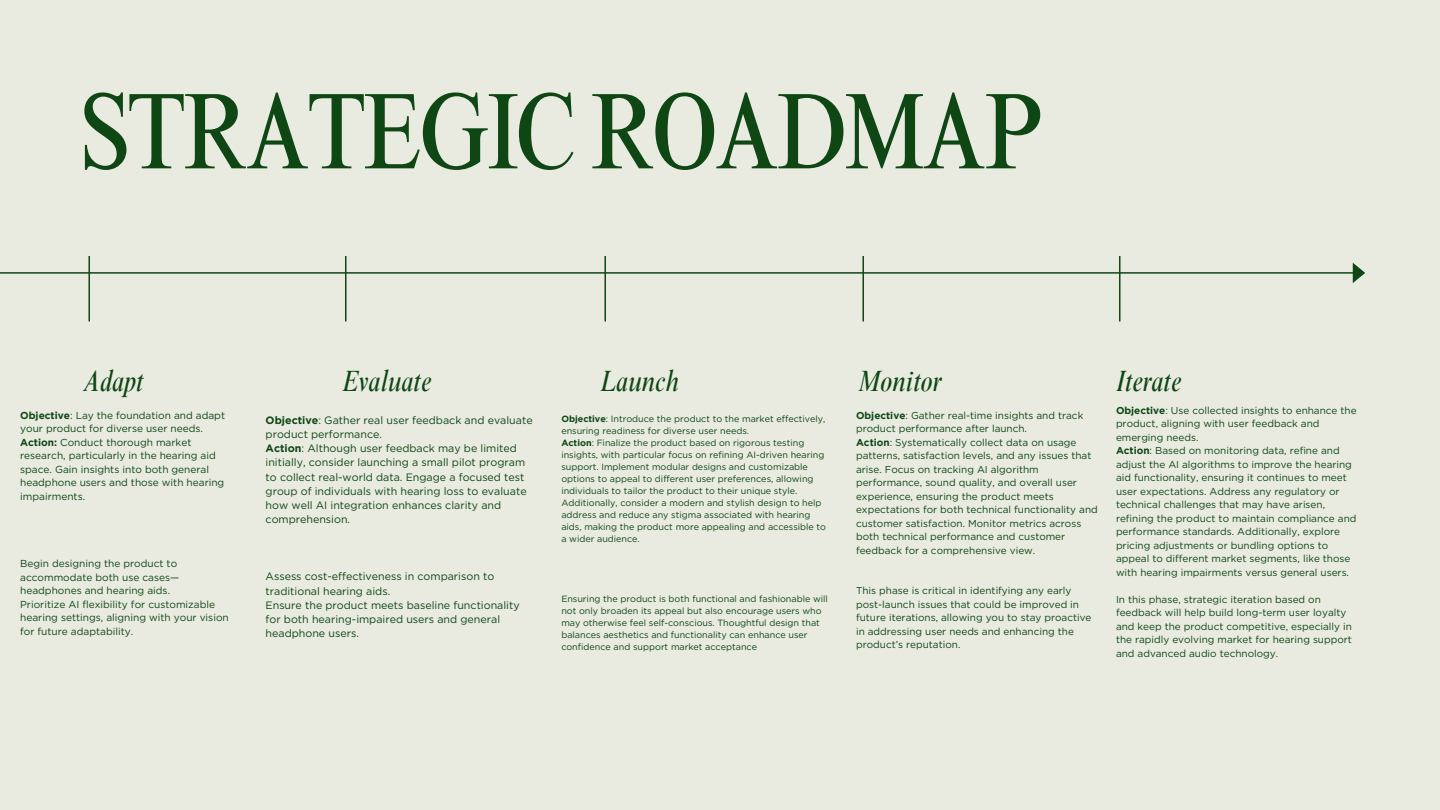
<style>
.page{position:relative;width:1440px;height:810px;background:#e9eae0}
.page>*{position:absolute;margin:0;border:0;box-sizing:border-box;transform-origin:0 0}
.t1{font:condensed 108.8px "Times NRMT Pro";letter-spacing:-.025em;color:#0e4714}
.t2{font:italic condensed 30px "Times NRMT Pro";color:#0e4714}
.t3{font:10.7px/14.2px "Gotham";color:#0e4714}
.t4{font:10.1px/13.5px "Gotham";color:#0e4714}
.t5{font:10px/13.5px "Gotham";color:#0e4714}
.t6{font:9px/12px "Gotham";color:#0e4714}
.s1{font-weight:700}
</style>
<div class="page">
<hr style="left:0;top:272px;width:1359px;height:2px;background:#0e4714">
<hr style="left:88px;top:256px;width:2px;height:65px;background:#0e4714">
<hr style="left:345px;top:256px;width:1px;height:65px;background:#0e4714">
<hr style="left:604px;top:256px;width:2px;height:65px;background:#0e4714">
<hr style="left:862px;top:256px;width:2px;height:65px;background:#0e4714">
<hr style="left:1119px;top:256px;width:1px;height:65px;background:#0e4714">
<svg style="left:1353px;top:263px;width:12px;height:20px"></svg>
<p class="t1" style="left:81px;top:90px;width:963px">STRATEGIC ROADMAP</p>
<h2 class="t2" style="left:84px;top:369px;width:61px">Adapt</h2>
<p class="t4" style="left:20px;top:408px;width:206px"><span class="s1">Objective</span>: Lay the foundation and adapt your product for diverse user needs.<br><span class="s1">Action:</span> Conduct thorough market research, particularly in the hearing aid space. Gain insights into both general headphone users and those with hearing impairments.</p>
<p class="t4" style="left:20px;top:557px;width:160px">Begin designing the product to accommodate both use cases— headphones and hearing aids.</p>
<p class="t4" style="left:20px;top:597px;width:210px">Prioritize AI flexibility for customizable hearing settings, aligning with your vision for future adaptability.</p>
<h3 class="t2" style="left:342px;top:369px;width:91px">Evaluate</h3>
<h2 class="t3" style="left:266px;top:413px;width:269px"><span class="s1">Objective</span>: Gather real user feedback and evaluate product performance.<br><span class="s1">Action</span>: Although user feedback may be limited initially, consider launching a small pilot program to collect real-world data. Engage a focused test group of individuals with hearing loss to evaluate how well AI integration enhances clarity and comprehension.</h2>
<h2 class="t3" style="left:266px;top:569px;width:256px">Assess cost-effectiveness in comparison to traditional hearing aids.<br>Ensure the product meets baseline functionality for both hearing-impaired users and general headphone users.</h2>
<p class="t2" style="left:600px;top:369px;width:80px">Launch</p>
<h1 class="t6" style="left:561px;top:413px;width:266px"><span class="s1">Objective</span>: Introduce the product to the market effectively, ensuring readiness for diverse user needs.</h1>
<p class="t6" style="left:561px;top:437px;width:266px"><span class="s1">Action</span>: Finalize the product based on rigorous testing insights, with particular focus on refining AI-driven hearing support. Implement modular designs and customizable options to appeal to different user preferences, allowing individuals to tailor the product to their unique style.<br>Additionally, consider a modern and stylish design to help address and reduce any stigma associated with hearing aids, making the product more appealing and accessible to a wider audience.</p>
<p class="t6" style="left:561px;top:593px;width:268px">Ensuring the product is both functional and fashionable will not only broaden its appeal but also encourage users who may otherwise feel self-conscious. Thoughtful design that balances aesthetics and functionality can enhance user confidence and support market acceptance</p>
<h3 class="t2" style="left:858px;top:369px;width:85px">Monitor</h3>
<h3 class="t5" style="left:856px;top:408px;width:243px"><span class="s1">Objective</span>: Gather real-time insights and track product performance after launch.<br><span class="s1">Action</span>: Systematically collect data on usage patterns, satisfaction levels, and any issues that arise. Focus on tracking AI algorithm performance, sound quality, and overall user experience, ensuring the product meets expectations for both technical functionality and customer satisfaction. Monitor metrics across both technical performance and customer feedback for a comprehensive view.</h3>
<p class="t5" style="left:856px;top:584px;width:237px">This phase is critical in identifying any early post-launch issues that could be improved in future iterations, allowing you to stay proactive in addressing user needs and enhancing the product’s reputation.</p>
<p class="t2" style="left:1116px;top:369px;width:67px">Iterate</p>
<h3 class="t5" style="left:1116px;top:403px;width:242px"><span class="s1">Objective</span>: Use collected insights to enhance the product, aligning with user feedback and emerging needs.<br><span class="s1">Action</span>: Based on monitoring data, refine and adjust the AI algorithms to improve the hearing aid functionality, ensuring it continues to meet user expectations. Address any regulatory or technical challenges that may have arisen, refining the product to maintain compliance and performance standards. Additionally, explore pricing adjustments or bundling options to appeal to different market segments, like those with hearing impairments versus general users.</h3>
<p class="t5" style="left:1116px;top:592px;width:237px">In this phase, strategic iteration based on feedback will help build long-term user loyalty and keep the product competitive, especially in the rapidly evolving market for hearing support and advanced audio technology.</p>
</div>
